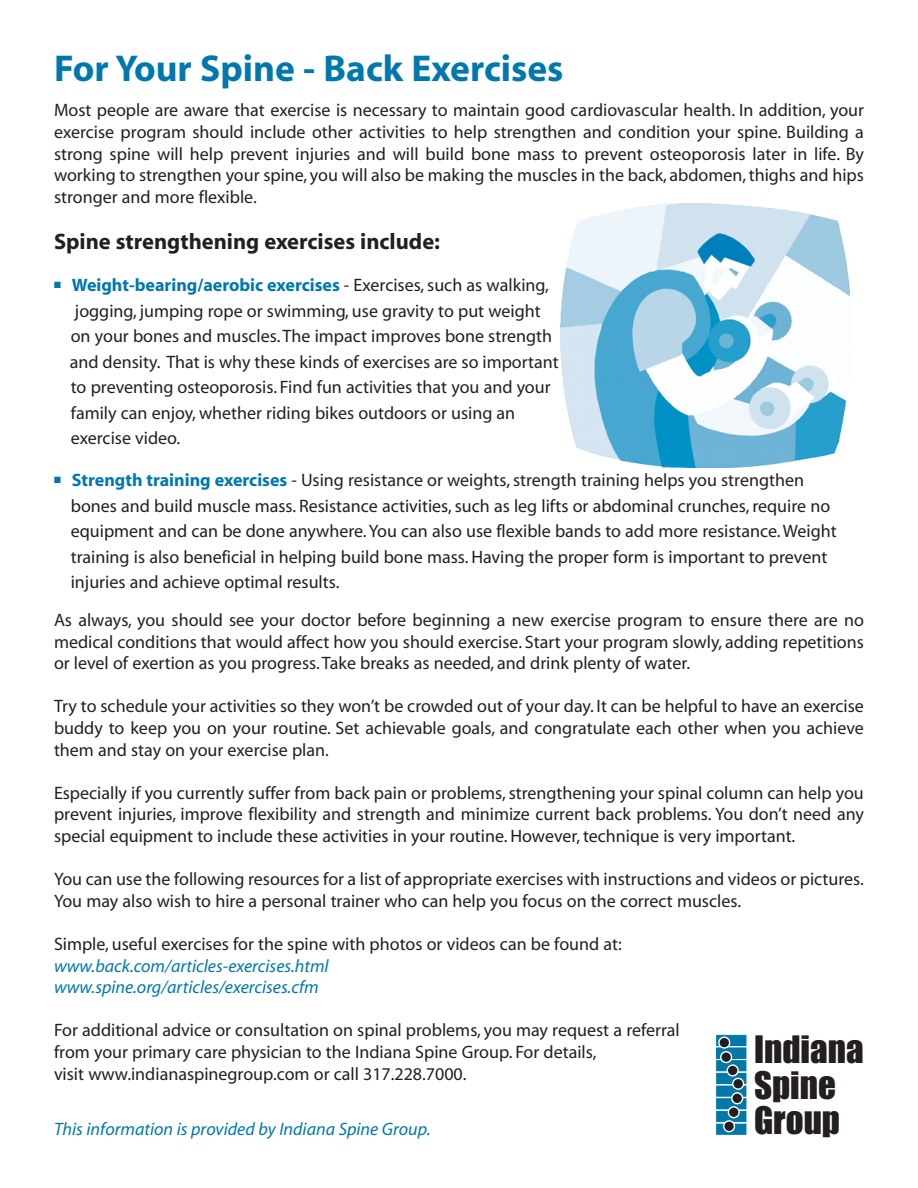
<style>
.page{position:relative;width:918px;height:1188px;background:#fff}
.page>*{position:absolute;margin:0;border:0;box-sizing:border-box;transform-origin:0 0}
.t1{font:700 37.5px "Myriad";color:#0078ad}
.t2{font:34.95px/35.7px "Impact";color:#231f20}
.t3{font:700 22.5px "Myriad";color:#231f20}
.t4{font:18px/21.6px "Myriad";color:#231f20;text-align:justify}
.t5{font:italic 18px/21.6px "Myriad";color:#0078ad}
.s1{font-weight:700;color:#0078ad}
</style>
<div class="page">
<div style="left:716px;top:1124px;width:30px;height:11px;background:#0078a8;border:1px solid #0078a8"></div>
<div style="left:716px;top:1073px;width:30px;height:11px;background:#0078a8;border:1px solid #0078a8"></div>
<div style="left:716px;top:1098px;width:30px;height:11px;background:#0078a8;border:1px solid #0078a8"></div>
<div style="left:716px;top:1048px;width:30px;height:10px;background:#0078a8"></div>
<div style="left:716px;top:1111px;width:30px;height:11px;background:#0078a8;border:1px solid #0078a8"></div>
<div style="left:716px;top:1060px;width:30px;height:11px;background:#0078a8;border:1px solid #0078a8"></div>
<div style="left:716px;top:1086px;width:30px;height:11px;background:#0078a8;border:1px solid #0078a8"></div>
<div style="left:716px;top:1035px;width:30px;height:11px;background:#0078a8;border:1px solid #0078a8"></div>
<svg style="left:718px;top:1036px;width:13px;height:13px"></svg>
<svg style="left:720px;top:1051px;width:12px;height:12px"></svg>
<svg style="left:726px;top:1064px;width:13px;height:13px"></svg>
<svg style="left:732px;top:1077px;width:12px;height:13px"></svg>
<svg style="left:731px;top:1092px;width:12px;height:13px"></svg>
<svg style="left:727px;top:1106px;width:13px;height:13px"></svg>
<svg style="left:723px;top:1120px;width:12px;height:13px"></svg>
<img style="left:560px;top:204px;width:291px;height:264px">
<h1 class="t1" style="left:54px;top:54px;width:511px">For Your Spine - Back Exercises</h1>
<p class="t4" style="left:54px;top:101px;width:812px">Most people are aware that exercise is necessary to maintain good cardiovascular health. In addition, your exercise program should include other activities to help strengthen and condition your spine. Building a strong spine will help prevent injuries and will build bone mass to prevent osteoporosis later in life. By working to strengthen your spine, you will also be making the muscles in the back, abdomen, thighs and hips stronger and more flexible.</p>
<p class="t3" style="left:54px;top:233px;width:388px">Spine strengthening exercises include:</p>
<p class="t4" style="left:70px;top:274px;width:490px;line-height:25.5px;text-align:left;text-indent:-16px"><sup>■</sup> <span class="s1">Weight-bearing/aerobic exercises</span> - Exercises, such as walking, jogging, jumping rope or swimming, use gravity to put weight on your bones and muscles. The impact improves bone strength and density. That is why these kinds of exercises are so important to preventing osteoporosis. Find fun activities that you and your family can enjoy, whether riding bikes outdoors or using an exercise video.</p>
<p class="t4" style="left:71px;top:469px;width:767px;line-height:25.5px;text-align:left;text-indent:-17px"><sup>■</sup> <span class="s1">Strength training exercises</span> - Using resistance or weights, strength training helps you strengthen bones and build muscle mass. Resistance activities, such as leg lifts or abdominal crunches, require no equipment and can be done anywhere. You can also use flexible bands to add more resistance. Weight training is also beneficial in helping build bone mass. Having the proper form is important to prevent injuries and achieve optimal results.</p>
<p class="t4" style="left:54px;top:611px;width:811px">As always, you should see your doctor before beginning a new exercise program to ensure there are no medical conditions that would affect how you should exercise. Start your program slowly, adding repetitions or level of exertion as you progress. Take breaks as needed, and drink plenty of water.</p>
<p class="t4" style="left:54px;top:697px;width:811px">Try to schedule your activities so they won’t be crowded out of your day. It can be helpful to have an exercise buddy to keep you on your routine. Set achievable goals, and congratulate each other when you achieve them and stay on your exercise plan.</p>
<p class="t4" style="left:54px;top:783px;width:811px">Especially if you currently suffer from back pain or problems, strengthening your spinal column can help you prevent injuries, improve flexibility and strength and minimize current back problems. You don’t need any special equipment to include these activities in your routine. However, technique is very important.</p>
<p class="t4" style="left:54px;top:870px;width:811px">You can use the following resources for a list of appropriate exercises with instructions and videos or pictures.<br>You may also wish to hire a personal trainer who can help you focus on the correct muscles.</p>
<p class="t4" style="left:54px;top:935px;width:569px">Simple, useful exercises for the spine with photos or videos can be found at:</p>
<p class="t5" style="left:54px;top:956px;width:276px">www.back.com/articles-exercises.html www.spine.org/articles/exercises.cfm</p>
<p class="t4" style="left:54px;top:1021px;width:627px;text-align:left">For additional advice or consultation on spinal problems, you may request a referral from your primary care physician to the Indiana Spine Group. For details,<br>visit www.indianaspinegroup.com or call 317.228.7000.</p>
<p class="t5" style="left:54px;top:1120px;width:378px">This information is provided by Indiana Spine Group.</p>
<h2 class="t2" style="left:754px;top:1034px;width:111px">Indiana<br>Spine<br>Group</h2>
</div>
